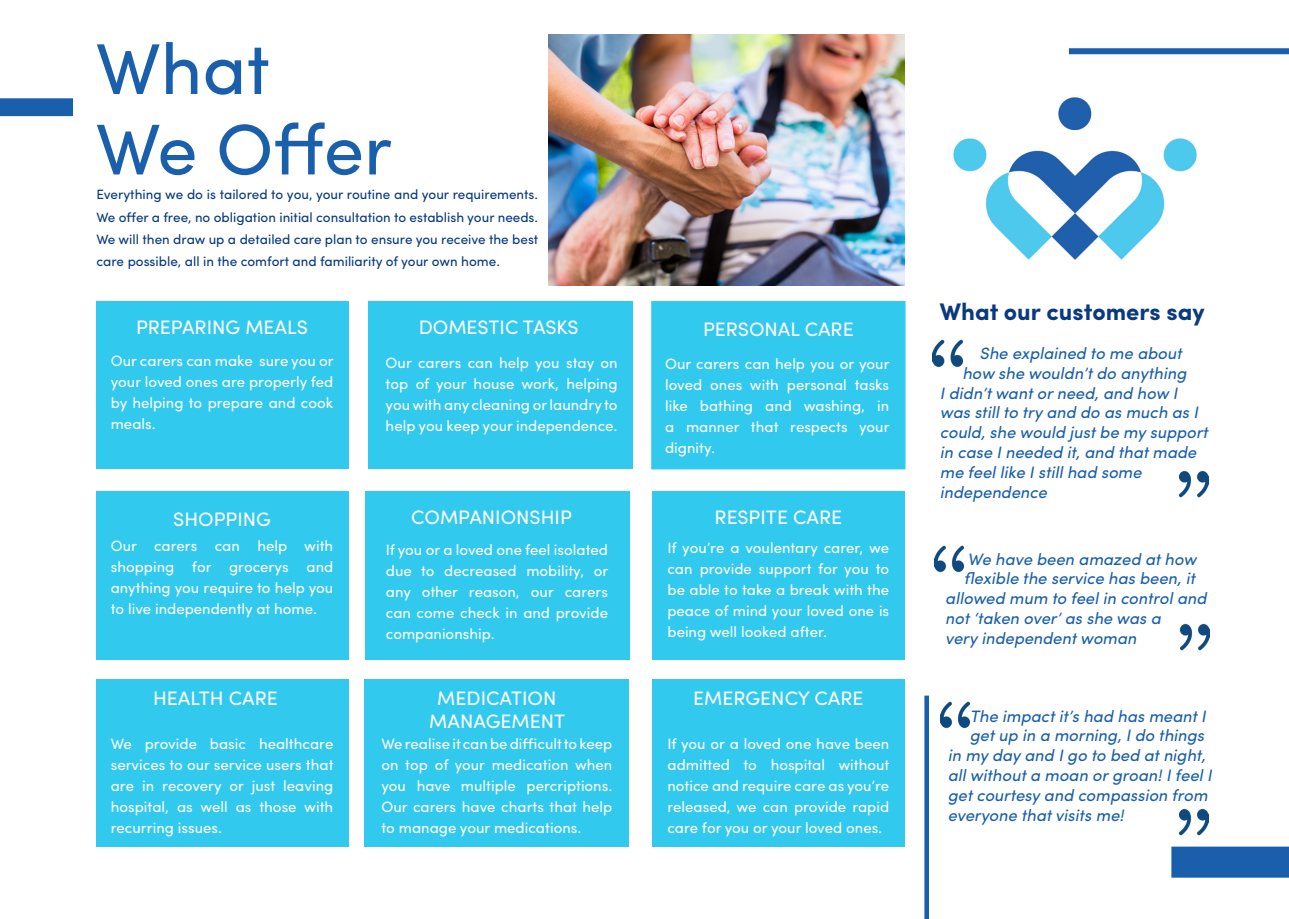
<style>
.page{position:relative;width:1289px;height:919px;background:#fff}
.page>*{position:absolute;margin:0;border:0;box-sizing:border-box;transform-origin:0 0}
.Page_Title{font:72px "Sofia Pro";color:#195fac}
.Page_Title-2{font:700 24px "Sofia Pro";color:#083981}
.Page_Section_Title{font:19.5px "Sofia Pro";color:#fff}
.t1{font:italic 16.5px/19.8px "Sofia Pro";color:#195fac}
.Page_Body_Text_-_Bla{font:15px/21px "Sofia Pro";color:#fff;text-align:justify}
.Bulleted_List{font:13.5px/22.2px "Sofia Pro";color:#083981;text-align:justify}
</style>
<div class="page">
<div style="left:1px;top:99px;width:71px;height:16px;background:#195fac"></div>
<div style="left:0;top:98px;width:73px;height:18px;border:2px solid #195fac"></div>
<svg style="left:924px;top:695px;width:4px;height:223px"></svg>
<div style="left:1172px;top:847px;width:116px;height:29px;background:#195fac"></div>
<div style="left:1171px;top:846px;width:117px;height:31px;border:2px solid #195fac"></div>
<div style="left:96px;top:301px;width:252px;height:167px;background:#32c9ee"></div>
<div style="left:96px;top:491px;width:252px;height:169px;background:#32c9ee"></div>
<div style="left:368px;top:301px;width:264px;height:167px;background:#32c9ee"></div>
<div style="left:365px;top:491px;width:264px;height:169px;background:#32c9ee"></div>
<div style="left:651px;top:301px;width:254px;height:168px;background:#32c9ee"></div>
<div style="left:652px;top:491px;width:252px;height:169px;background:#32c9ee"></div>
<div style="left:96px;top:679px;width:252px;height:167px;background:#32c9ee"></div>
<div style="left:364px;top:679px;width:265px;height:167px;background:#32c9ee"></div>
<div style="left:652px;top:679px;width:252px;height:167px;background:#32c9ee"></div>
<img style="left:953px;top:97px;width:244px;height:163px">
<div style="left:1068px;top:48px;width:220px;height:6px;background:#195fac"></div>
<img style="left:549px;top:35px;width:355px;height:250px">
<img style="left:1179px;top:470px;width:29px;height:28px">
<img style="left:933px;top:339px;width:29px;height:29px">
<img style="left:1180px;top:623px;width:29px;height:28px">
<img style="left:934px;top:545px;width:29px;height:28px">
<img style="left:940px;top:701px;width:29px;height:28px">
<img style="left:1179px;top:808px;width:29px;height:28px">
<p class="Page_Title" style="left:96px;top:15px;width:176px">What</p>
<p class="Page_Title" style="left:96px;top:96px;width:298px">We Offer</p>
<p class="Bulleted_List" style="left:96px;top:183px;width:443px">Everything we do is tailored to you, your routine and your requirements.<br>We offer a free, no obligation initial consultation to establish your needs.<br>We will then draw up a detailed care plan to ensure you receive the best care possible, all in the comfort and familiarity of your own home.</p>
<p class="Page_Section_Title" style="left:136px;top:313px;width:173px">PREPARING MEALS</p>
<p class="Page_Section_Title" style="left:419px;top:313px;width:161px">DOMESTIC TASKS</p>
<p class="Page_Section_Title" style="left:703px;top:315px;width:152px">PERSONAL CARE</p>
<p class="Page_Body_Text_-_Bla" style="left:111px;top:349px;width:224px">Our carers can make sure you or your loved ones are properly fed by helping to prepare and cook meals.</p>
<p class="Page_Body_Text_-_Bla" style="left:385px;top:350px;width:233px">Our carers can help you stay on top of your house work, helping you with any cleaning or laundry to help you keep your independence.</p>
<p class="Page_Body_Text_-_Bla" style="left:665px;top:352px;width:226px">Our carers can help you or your loved ones with personal tasks like bathing and washing, in a manner that respects your dignity.</p>
<p class="Page_Section_Title" style="left:173px;top:504px;width:99px">SHOPPING</p>
<p class="Page_Section_Title" style="left:411px;top:503px;width:162px">COMPANIONSHIP</p>
<p class="Page_Section_Title" style="left:714px;top:503px;width:129px">RESPITE CARE</p>
<p class="Page_Body_Text_-_Bla" style="left:111px;top:534px;width:224px">Our carers can help with shopping for grocerys and anything you require to help you to live independently at home.</p>
<p class="Page_Section_Title" style="left:153px;top:683px;width:126px">HEALTH CARE</p>
<p class="Page_Body_Text_-_Bla" style="left:111px;top:732px;width:224px">We provide basic healthcare services to our service users that are in recovery or just leaving hospital, as well as those with recurring issues.</p>
<p class="Page_Body_Text_-_Bla" style="left:386px;top:538px;width:224px">If you or a loved one feel isolated due to decreased mobility, or any other reason, our carers can come check in and provide companionship.</p>
<p class="Page_Body_Text_-_Bla" style="left:667px;top:535px;width:223px">If you’re a voulentary carer, we can provide support for you to be able to take a break with the peace of mind your loved one is being well looked after.</p>
<p class="Page_Section_Title" style="left:437px;top:683px;width:121px">MEDICATION</p>
<p class="Page_Section_Title" style="left:693px;top:683px;width:172px">EMERGENCY CARE</p>
<p class="Page_Section_Title" style="left:429px;top:707px;width:137px">MANAGEMENT</p>
<p class="Page_Body_Text_-_Bla" style="left:381px;top:732px;width:232px">We realise it can be difficult to keep on top of your medication when you have multiple percriptions.<br>Our carers have charts that help to manage your medications.</p>
<p class="Page_Body_Text_-_Bla" style="left:667px;top:732px;width:223px">If you or a loved one have been admitted to hospital without notice and require care as you’re released, we can provide rapid care for you or your loved ones.</p>
<p class="Page_Title-2" style="left:939px;top:293px;width:266px">What our customers say</p>
<p class="t1" style="left:979px;top:342px;width:208px">She explained to me about</p>
<p class="t1" style="left:962px;top:362px;width:229px">how she wouldn’tdo anything</p>
<p class="t1" style="left:939px;top:382px;width:243px">Ididn’twantorneed,and how I</p>
<p class="t1" style="left:939px;top:401px;width:264px">wasstillto tryand do asmuch asI</p>
<p class="t1" style="left:939px;top:421px;width:273px">could,she would justbe mysupport</p>
<p class="t1" style="left:939px;top:441px;width:262px">in case Ineeded it,and thatmade</p>
<p class="t1" style="left:939px;top:461px;width:207px">me feellike Istillhad some</p>
<p class="t1" style="left:939px;top:481px;width:112px">independence</p>
<p class="t1" style="left:963px;top:547px;width:238px">We have been amazed athow flexible the service hasbeen,it</p>
<p class="t1" style="left:945px;top:587px;width:267px">allowed mum to feelin controland not‘taken over’asshe wasa veryindependentwoman</p>
<p class="t1" style="left:969px;top:704px;width:241px">The impactit’shad hasmeantI</p>
<p class="t1" style="left:969px;top:724px;width:240px">getup in a morning,Ido things</p>
<p class="t1" style="left:947px;top:744px;width:263px">in mydayand Igo to bed atnight,</p>
<p class="t1" style="left:947px;top:764px;width:269px">allwithouta moan orgroan!IfeelI</p>
<p class="t1" style="left:947px;top:784px;width:265px">getcourtesyand compassion from</p>
<p class="t1" style="left:947px;top:803px;width:181px">everyone thatvisitsme!</p>
</div>
